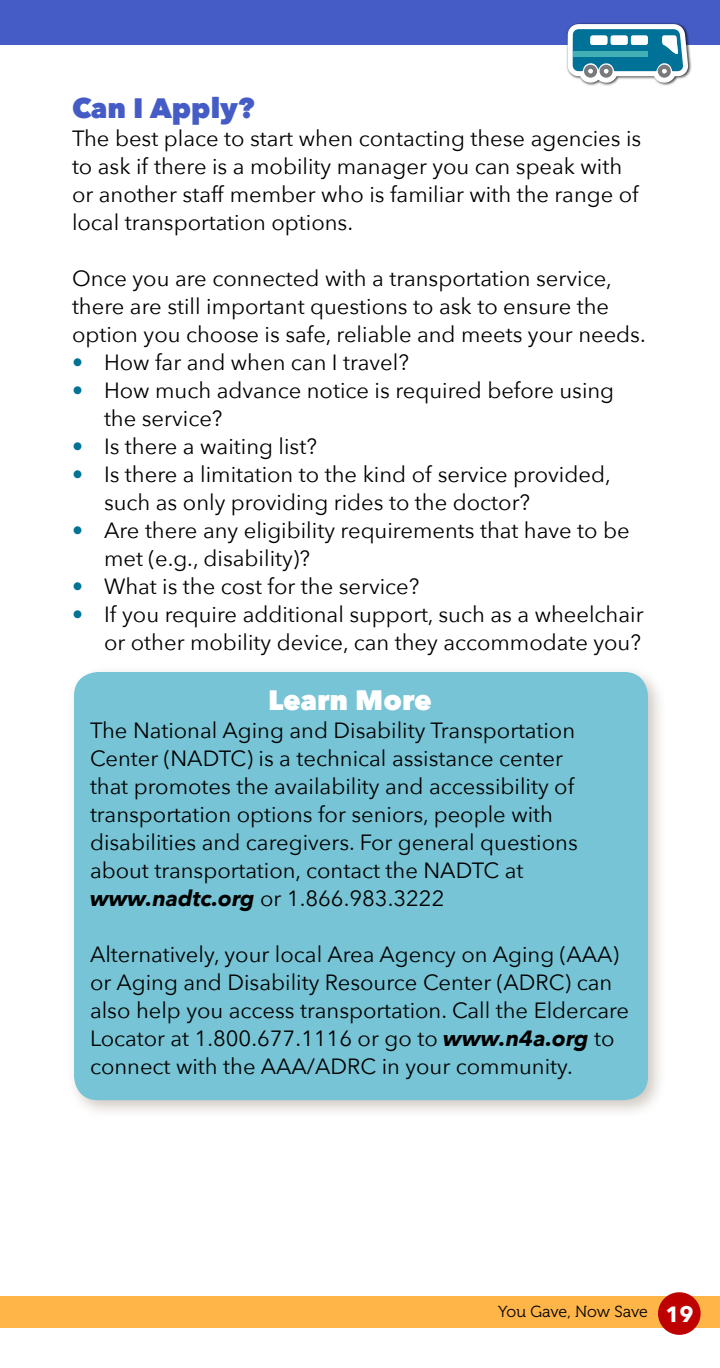
<style>
.page{position:relative;width:720px;height:1368px;background:#fff}
.page>*{position:absolute;margin:0;border:0;box-sizing:border-box;transform-origin:0 0}
.t1{font:800 28px "Avenir Next";color:#455cc7}
.t2{font:800 28px "Avenir Next";color:#fff}
.t3{font:22px/28px "Avenir Next";color:#000}
.t4{font:16px "Museo 300";letter-spacing:-.01em;color:#000}
.s1{color:#007297}
.s2{font-weight:700;font-style:italic}
.s3{font-family:"Avenir Next";font-weight:700;font-size:22px;color:#fff}
</style>
<div class="page">
<div style="left:0;top:1296px;width:720px;height:32px;background:#ffb547"></div>
<div style="left:658px;top:1292px;width:43px;height:43px;background:#bf0000;border-radius:50%"></div>
<div style="left:0;top:0;width:720px;height:44px;background:#455cc7"></div>
<div style="left:67px;top:665px;width:600px;height:454px;background:#c1b8af;opacity:.75"></div>
<div style="left:74px;top:672px;width:574px;height:428px;background:#76c4d5;border-radius:24px"></div>
<div style="left:566px;top:22px;width:126px;height:64px;background:#000;opacity:.75"></div>
<svg style="left:568px;top:24px;width:120px;height:59px"></svg>
<div style="left:573px;top:51px;width:75px;height:5px;background:#42b0b5"></div>
<p class="t1" style="left:72px;top:91px;width:184px">Can I Apply?</p>
<p class="t3" style="left:72px;top:123px;width:571px">The best place to start when contacting these agencies is to ask if there is a mobility manager you can speak with or another staff member who is familiar with the range of local transportation options.</p>
<p class="t3" style="left:72px;top:263px;width:575px">Once you are connected with a transportation service, there are still important questions to ask to ensure the option you choose is safe, reliable and meets your needs.</p>
<p class="t3" style="left:72px;top:347px;width:339px"><span class="s1">•</span> How far and when can I travel?</p>
<p class="t3" style="left:104px;top:375px;width:512px;text-indent:-32px"><span class="s1">•</span> How much advance notice is required before using the service?</p>
<p class="t3" style="left:72px;top:431px;width:246px"><span class="s1">•</span> Is there a waiting list?</p>
<p class="t3" style="left:104px;top:459px;width:508px;text-indent:-32px"><span class="s1">•</span> Is there a limitation to the kind of service provided, such as only providing rides to the doctor?</p>
<p class="t3" style="left:104px;top:515px;width:527px;text-indent:-32px"><span class="s1">•</span> Are there any eligibility requirements that have to be met (e.g., disability)?</p>
<p class="t3" style="left:72px;top:571px;width:349px"><span class="s1">•</span> What is the cost for the service?</p>
<p class="t3" style="left:72px;top:599px;width:573px;text-align:right"><span class="s1">•</span> If you require additional support, such as a wheelchair or other mobility device, can they accommodate you?</p>
<p class="t2" style="left:268px;top:683px;width:165px">Learn More</p>
<p class="t3" style="left:90px;top:715px;width:489px">The National Aging and Disability Transportation Center (NADTC) is a technical assistance center that promotes the availability and accessibility of transportation options for seniors, people with disabilities and caregivers. For general questions about transportation, contact the NADTC at <span class="s2">www.nadtc.org</span> or 1.866.983.3222</p>
<p class="t3" style="left:90px;top:939px;width:541px">Alternatively, your local Area Agency on Aging (AAA) or Aging and Disability Resource Center (ADRC) can also help you access transportation. Call the Eldercare Locator at 1.800.677.1116 or go to <span class="s2">www.n4a.org</span> to connect with the AAA/ADRC in your community.</p>
<p class="t4" style="left:498px;top:1303px;width:197px">You Gave, Now Save <span class="s3">19</span></p>
</div>
